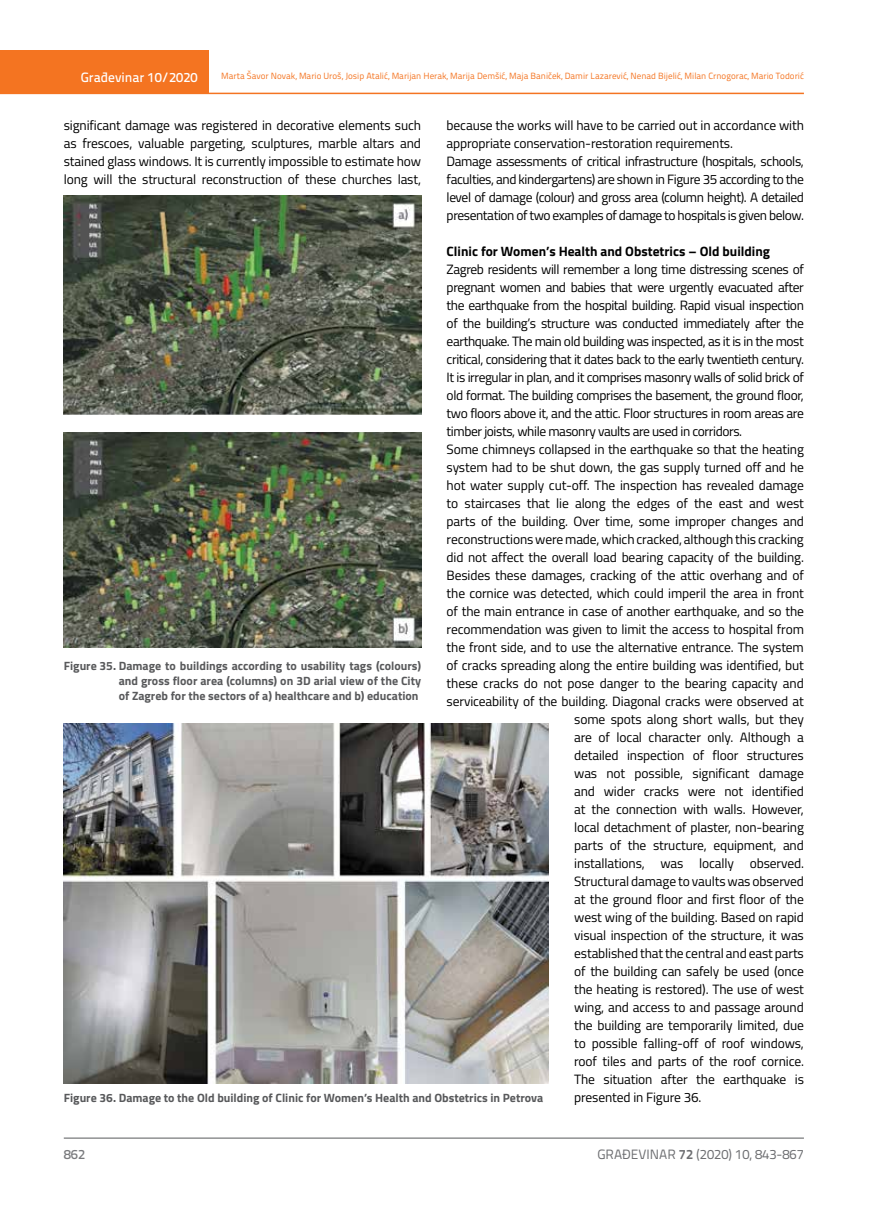
<style>
.page{position:relative;width:872px;height:1212px;background:#fff}
.page>*{position:absolute;margin:0;border:0;box-sizing:border-box;transform-origin:0 0}
.t1{font:13.5px/18px "Titillium";letter-spacing:-.01em;color:#000;text-align:justify}
.t2{font:13.5px/18px "Titillium";letter-spacing:-.03em;color:#000}
.t3{font:700 13.5px "Titillium";color:#000}
.t4{font:13.5px "Titillium Text 22 L";color:#6d6e71}
.t5{font:500 13.5px "Titillium Text 22 L";color:#fff}
.t6{font:500 13.5px "Titillium Text 22 L";color:#797a7d}
.t7{font:700 12px/15px "Titillium";color:#58595b;text-align:justify}
.t8{font:9px "Titillium Text 22 L";color:#f47421}
.s1{font-weight:700}
</style>
<div class="page">
<div style="left:0;top:50px;width:208px;height:44px;background:#f47421"></div>
<hr style="left:0;top:93px;width:804px;height:1px;background:#f47421">
<hr style="left:64px;top:1138px;width:740px;height:1px;background:#58595b">
<img style="left:64px;top:196px;width:357px;height:218px">
<img style="left:64px;top:433px;width:357px;height:215px">
<img style="left:64px;top:723px;width:485px;height:360px">
<p class="t8" style="left:221px;top:69px;width:584px">Marta Šavor Novak, Mario Uroš, Josip Atalić, Marijan Herak, Marija Demšić, Maja Baniček, Damir Lazarević, Nenad Bijelić, Milan Crnogorac, Mario Todorić</p>
<p class="t1" style="left:64px;top:115px;width:359px">significant damage was registered in decorative elements such as frescoes, valuable pargeting, sculptures, marble altars and stained glass windows. It is currently impossible to estimate how long will the structural reconstruction of these churches last,</p>
<p class="t2" style="left:446px;top:115px;width:359px">because the works will have to be carried out in accordance with appropriate conservation-restoration requirements.<br>Damage assessments of critical infrastructure (hospitals, schools, faculties, and kindergartens) are shown in Figure 35 according to the level of damage (colour) and gross area (column height). A detailed presentation of two examples of damage to hospitals is given below.</p>
<p class="t3" style="left:446px;top:241px;width:325px">Clinic for Women’s Health and Obstetrics – Old building</p>
<p class="t2" style="left:446px;top:259px;width:359px">Zagreb residents will remember a long time distressing scenes of</p>
<p class="t2" style="left:446px;top:277px;width:359px">pregnant women and babies that were urgently evacuated after</p>
<p class="t2" style="left:446px;top:295px;width:359px">the earthquake from the hospital building. Rapid visual inspection</p>
<p class="t2" style="left:446px;top:313px;width:359px">of the building’s structure was conducted immediately after the</p>
<p class="t2" style="left:446px;top:331px;width:359px">earthquake. The main old building was inspected, as it is in the most</p>
<p class="t2" style="left:446px;top:349px;width:359px">critical, considering that it dates back to the early twentieth century.</p>
<p class="t2" style="left:446px;top:367px;width:359px">It is irregular in plan, and it comprises masonry walls of solid brick of</p>
<p class="t2" style="left:446px;top:385px;width:359px">old format. The building comprises the basement, the ground floor,</p>
<p class="t2" style="left:446px;top:403px;width:359px">two floors above it, and the attic. Floor structures in room areas are</p>
<p class="t2" style="left:446px;top:421px;width:297px">timber joists, while masonry vaults are used in corridors.</p>
<p class="t1" style="left:446px;top:439px;width:359px">Some chimneys collapsed in the earthquake so that the heating</p>
<p class="t1" style="left:446px;top:457px;width:359px">system had to be shut down, the gas supply turned off and he</p>
<p class="t1" style="left:446px;top:475px;width:359px">hot water supply cut-off. The inspection has revealed damage</p>
<p class="t1" style="left:446px;top:493px;width:359px">to staircases that lie along the edges of the east and west</p>
<p class="t1" style="left:446px;top:511px;width:359px">parts of the building. Over time, some improper changes and</p>
<p class="t1" style="left:446px;top:529px;width:359px">reconstructions were made, which cracked, although this cracking</p>
<p class="t1" style="left:446px;top:547px;width:359px">did not affect the overall load bearing capacity of the building.</p>
<p class="t1" style="left:446px;top:565px;width:359px">Besides these damages, cracking of the attic overhang and of</p>
<p class="t1" style="left:446px;top:583px;width:359px">the cornice was detected, which could imperil the area in front</p>
<p class="t1" style="left:446px;top:601px;width:359px">of the main entrance in case of another earthquake, and so the</p>
<p class="t1" style="left:446px;top:619px;width:359px">recommendation was given to limit the access to hospital from</p>
<p class="t1" style="left:446px;top:637px;width:359px">the front side, and to use the alternative entrance. The system</p>
<p class="t1" style="left:446px;top:655px;width:359px">of cracks spreading along the entire building was identified, but</p>
<p class="t1" style="left:446px;top:673px;width:359px">these cracks do not pose danger to the bearing capacity and</p>
<p class="t1" style="left:446px;top:691px;width:359px">serviceability of the building. Diagonal cracks were observed at</p>
<p class="t1" style="left:574px;top:709px;width:231px">some spots along short walls, but they</p>
<p class="t1" style="left:574px;top:727px;width:231px">are of local character only. Although a</p>
<p class="t1" style="left:574px;top:746px;width:231px">detailed inspection of floor structures</p>
<p class="t1" style="left:574px;top:764px;width:231px">was not possible, significant damage</p>
<p class="t1" style="left:574px;top:782px;width:231px">and wider cracks were not identified</p>
<p class="t1" style="left:574px;top:800px;width:231px">at the connection with walls. However,</p>
<p class="t1" style="left:574px;top:818px;width:231px">local detachment of plaster, non-bearing</p>
<p class="t1" style="left:574px;top:836px;width:231px">parts of the structure, equipment, and</p>
<p class="t1" style="left:574px;top:854px;width:231px">installations, was locally observed.</p>
<p class="t1" style="left:574px;top:872px;width:231px">Structural damage to vaults was observed</p>
<p class="t1" style="left:574px;top:890px;width:231px">at the ground floor and first floor of the</p>
<p class="t1" style="left:574px;top:908px;width:231px">west wing of the building. Based on rapid</p>
<p class="t1" style="left:574px;top:926px;width:231px">visual inspection of the structure, it was</p>
<p class="t1" style="left:574px;top:944px;width:231px">established that the central and east parts</p>
<p class="t1" style="left:574px;top:962px;width:231px">of the building can safely be used (once</p>
<p class="t1" style="left:574px;top:980px;width:231px">the heating is restored). The use of west</p>
<p class="t1" style="left:574px;top:998px;width:231px">wing, and access to and passage around</p>
<p class="t1" style="left:574px;top:1016px;width:231px">the building are temporarily limited, due</p>
<p class="t1" style="left:574px;top:1034px;width:231px">to possible falling-off of roof windows,</p>
<p class="t1" style="left:574px;top:1052px;width:231px">roof tiles and parts of the roof cornice.</p>
<p class="t1" style="left:574px;top:1070px;width:231px">The situation after the earthquake is</p>
<p class="t7" style="left:64px;top:1090px;width:481px">Figure 36. Damage to the Old building of Clinic for Women’s Health and Obstetrics in Petrova</p>
<p class="t1" style="left:574px;top:1088px;width:129px">presented in Figure 36.</p>
<p class="t5" style="left:81px;top:67px;width:118px">Građevinar 10/2020</p>
<p class="t7" style="left:119px;top:658px;width:304px;text-indent:-55px">Figure 35. Damage to buildings according to usability tags (colours) and gross floor area (columns) on 3D arial view of the City of Zagreb for the sectors of a) healthcare and b) education</p>
<p class="t6" style="left:64px;top:1144px;width:23px">862</p>
<p class="t4" style="left:597px;top:1144px;width:208px">GRAĐEVINAR <span class="s1">72</span> (2020) 10, 843-867</p>
</div>
